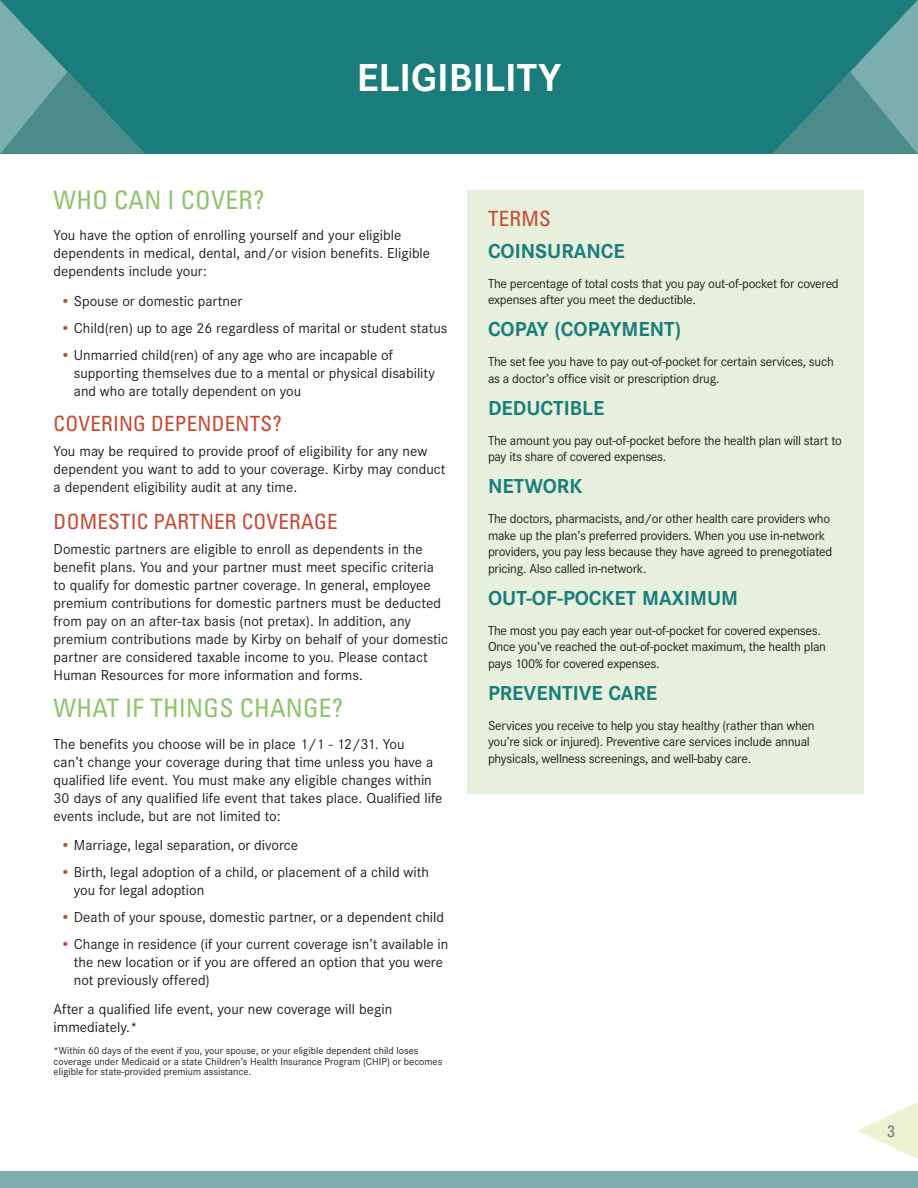
<style>
.page{position:relative;width:918px;height:1188px;background:#fff}
.page>*{position:absolute;margin:0;border:0;box-sizing:border-box;transform-origin:0 0}
.t1{font:700 40.5px "Corporate S";color:#fff}
.t2{font:condensed 25.5px "Univers LT Std";letter-spacing:.01em;color:#8ec46b}
.t3{font:700 21px "Corporate S";color:#1b7d7b}
.t4{font:condensed 21px "Univers LT Std";letter-spacing:.01em;color:#c74932}
.t5{font:condensed 16.5px "Univers LT Std";color:#76787b}
.t6{font:15px/18px "Corporate S";color:#231f20}
.t7{font:13.5px/16.5px "Corporate S";letter-spacing:-.02em;color:#231f20}
.t8{font:10.5px/10.5px "Corporate S";color:#231f20}
.s1{font-weight:700;color:#c74932}
</style>
<div class="page">
<div style="left:0;top:1171px;width:918px;height:17px;background:#7bafae"></div>
<div style="left:0;top:0;width:918px;height:154px;background:#1b7d7b"></div>
<svg style="left:857px;top:1102px;width:61px;height:57px"></svg>
<svg style="left:773px;top:0;width:145px;height:154px"></svg>
<svg style="left:0;top:0;width:145px;height:154px"></svg>
<div style="left:468px;top:190px;width:396px;height:604px;background:#e6f0dc"></div>
<h1 class="t1" style="left:357px;top:54px;width:206px">ELIGIBILITY</h1>
<h2 class="t2" style="left:54px;top:184px;width:212px">WHO CAN I COVER?</h2>
<p class="t6" style="left:54px;top:227px;width:378px">You have the option of enrolling yourself and your eligible dependents in medical, dental, and/or vision benefits. Eligible dependents include your:</p>
<p class="t6" style="left:60px;top:292px;width:183px"><span class="s1">•</span> Spouse or domestic partner</p>
<p class="t6" style="left:60px;top:319px;width:389px"><span class="s1">•</span> Child(ren) up to age 26 regardless of marital or student status</p>
<p class="t6" style="left:74px;top:346px;width:363px;text-indent:-14px"><span class="s1">•</span> Unmarried child(ren) of any age who are incapable of supporting themselves due to a mental or physical disability and who are totally dependent on you</p>
<h3 class="t4" style="left:54px;top:410px;width:230px">COVERING DEPENDENTS?</h3>
<p class="t6" style="left:54px;top:442px;width:393px">You may be required to provide proof of eligibility for any new dependent you want to add to your coverage. Kirby may conduct a dependent eligibility audit at any time.</p>
<h3 class="t4" style="left:54px;top:508px;width:286px">DOMESTIC PARTNER COVERAGE</h3>
<p class="t6" style="left:54px;top:540px;width:396px">Domestic partners are eligible to enroll as dependents in the benefit plans. You and your partner must meet specific criteria to qualify for domestic partner coverage. In general, employee premium contributions for domestic partners must be deducted from pay on an after-tax basis (not pretax). In addition, any premium contributions made by Kirby on behalf of your domestic partner are considered taxable income to you. Please contact Human Resources for more information and forms.</p>
<h2 class="t2" style="left:54px;top:692px;width:291px">WHAT IF THINGS CHANGE?</h2>
<p class="t6" style="left:54px;top:735px;width:390px">The benefits you choose will be in place 1/1 - 12/31. You<br>can’t change your coverage during that time unless you have a qualified life event. You must make any eligible changes within 30 days of any qualified life event that takes place. Qualified life events include, but are not limited to:</p>
<p class="t6" style="left:60px;top:836px;width:239px"><span class="s1">•</span> Marriage, legal separation, or divorce</p>
<p class="t6" style="left:74px;top:863px;width:357px;text-indent:-14px"><span class="s1">•</span> Birth, legal adoption of a child, or placement of a child with you for legal adoption</p>
<p class="t6" style="left:60px;top:908px;width:385px"><span class="s1">•</span> Death of your spouse, domestic partner, or a dependent child</p>
<p class="t6" style="left:74px;top:935px;width:376px;text-indent:-14px"><span class="s1">•</span> Change in residence (if your current coverage isn’t available in the new location or if you are offered an option that you were not previously offered)</p>
<p class="t6" style="left:54px;top:1001px;width:340px">After a qualified life event, your new coverage will begin immediately.*</p>
<p class="t8" style="left:54px;top:1046px;width:390px">*Within 60 days of the event if you, your spouse, or your eligible dependent child loses coverage under Medicaid or a state Children’s Health Insurance Program (CHIP) or becomes eligible for state-provided premium assistance.</p>
<h3 class="t4" style="left:488px;top:205px;width:64px">TERMS</h3>
<h3 class="t3" style="left:488px;top:239px;width:138px">COINSURANCE</h3>
<p class="t7" style="left:488px;top:275px;width:352px">The percentage of total costs that you pay out-of-pocket for covered expenses after you meet the deductible.</p>
<h3 class="t3" style="left:488px;top:317px;width:195px">COPAY (COPAYMENT)</h3>
<p class="t7" style="left:488px;top:354px;width:347px">The set fee you have to pay out-of-pocket for certain services, such as a doctor’s office visit or prescription drug.</p>
<h3 class="t3" style="left:488px;top:396px;width:118px">DEDUCTIBLE</h3>
<p class="t7" style="left:488px;top:432px;width:355px">The amount you pay out-of-pocket before the health plan will start to pay its share of covered expenses.</p>
<h3 class="t3" style="left:488px;top:474px;width:96px">NETWORK</h3>
<p class="t7" style="left:488px;top:511px;width:346px">The doctors, pharmacists, and/or other health care providers who make up the plan’s preferred providers. When you use in-network providers, you pay less because they have agreed to prenegotiated pricing. Also called in-network.</p>
<h3 class="t3" style="left:488px;top:586px;width:252px">OUT-OF-POCKET MAXIMUM</h3>
<p class="t7" style="left:488px;top:622px;width:339px">The most you pay each year out-of-pocket for covered expenses.<br>Once you’ve reached the out-of-pocket maximum, the health plan pays 100% for covered expenses.</p>
<h3 class="t3" style="left:488px;top:681px;width:171px">PREVENTIVE CARE</h3>
<p class="t7" style="left:488px;top:717px;width:328px">Services you receive to help you stay healthy (rather than when you’re sick or injured). Preventive care services include annual physicals, wellness screenings, and well-baby care.</p>
<p class="t5" style="left:887px;top:1120px;width:9px">3</p>
</div>
